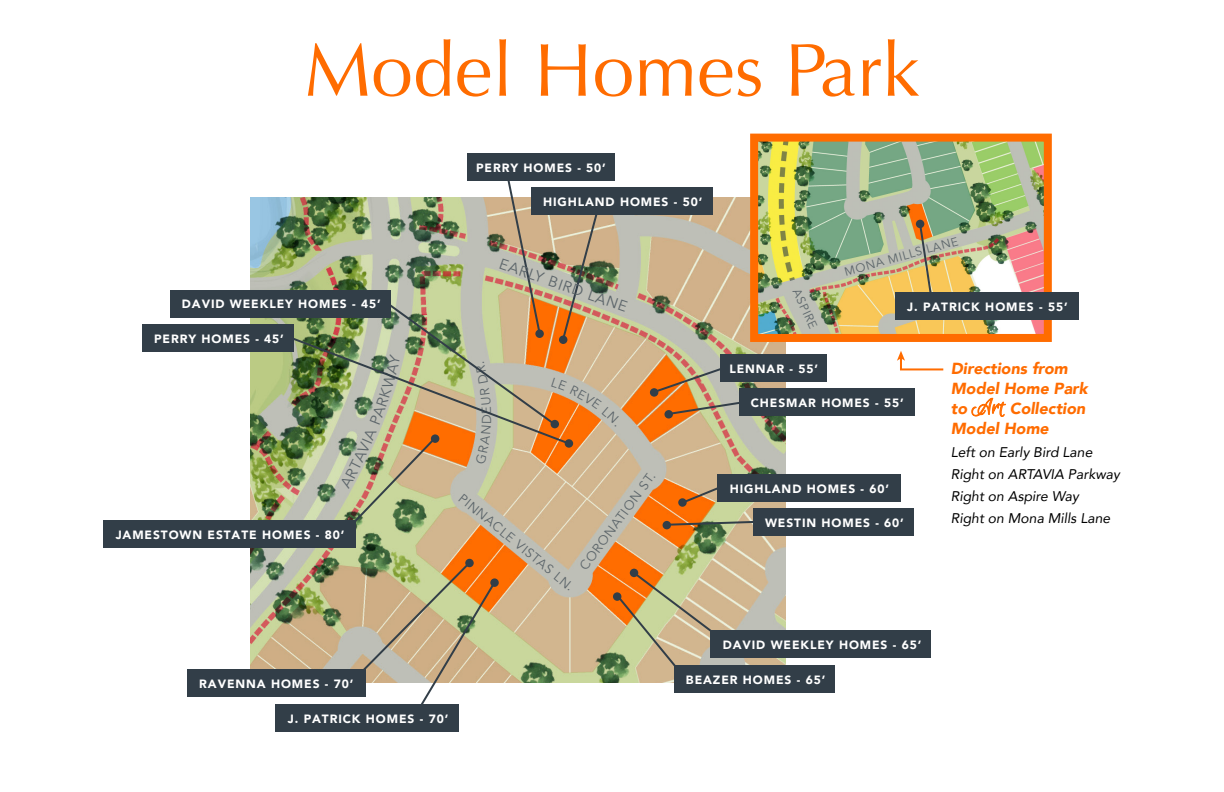
<style>
.page{position:relative;width:1224px;height:792px;background:#fff}
.page>*{position:absolute;margin:0;border:0;box-sizing:border-box;transform-origin:0 0}
.t1{font:75.2px "Optima";color:#ff6c00}
.t2{font:italic 900 16px/20px "Avenir";color:#ff6c00}
.t3{font:15px "Avenir";color:#5c656a}
.t4{font:italic 14px/22px "Avenir";color:#000}
.t5{font:13px "Avenir";color:#5c656a}
.t6{font:900 12px "Avenir";letter-spacing:.075em;color:#fff}
.t7{font:12px "Avenir";color:#5c656a}
.s1{font-family:"Euphoria Script";font-weight:400;font-style:normal;font-size:24px}
</style>
<div class="page">
<img style="left:250px;top:197px;width:536px;height:485px">
<div style="left:467px;top:154px;width:148px;height:27px;background:#323e48"></div>
<svg style="left:650px;top:388px;width:8px;height:9px"></svg>
<svg style="left:664px;top:410px;width:9px;height:9px"></svg>
<svg style="left:678px;top:498px;width:9px;height:9px"></svg>
<div style="left:630px;top:569px;width:8px;height:8px;background:#323e48;border-radius:50%"></div>
<div style="left:663px;top:521px;width:8px;height:8px;background:#323e48;border-radius:50%"></div>
<svg style="left:490px;top:578px;width:9px;height:9px"></svg>
<svg style="left:613px;top:592px;width:8px;height:9px"></svg>
<div style="left:531px;top:188px;width:182px;height:27px;background:#323e48"></div>
<div style="left:720px;top:355px;width:107px;height:27px;background:#323e48"></div>
<div style="left:739px;top:388px;width:175px;height:28px;background:#323e48"></div>
<div style="left:718px;top:474px;width:183px;height:27px;background:#323e48"></div>
<div style="left:187px;top:669px;width:178px;height:27px;background:#323e48"></div>
<div style="left:276px;top:704px;width:183px;height:27px;background:#323e48"></div>
<div style="left:753px;top:509px;width:160px;height:27px;background:#323e48"></div>
<div style="left:711px;top:631px;width:220px;height:27px;background:#323e48"></div>
<div style="left:104px;top:520px;width:252px;height:27px;background:#323e48"></div>
<div style="left:674px;top:665px;width:160px;height:28px;background:#323e48"></div>
<div style="left:170px;top:290px;width:220px;height:27px;background:#323e48"></div>
<div style="left:142px;top:325px;width:152px;height:27px;background:#323e48"></div>
<svg style="left:652px;top:365px;width:94px;height:51px;background:#b88858"></svg>
<svg style="left:680px;top:484px;width:45px;height:21px"></svg>
<svg style="left:665px;top:520px;width:88px;height:7px"></svg>
<svg style="left:615px;top:570px;width:103px;height:102px;background:#c4ab7a"></svg>
<svg style="left:358px;top:560px;width:139px;height:144px;background:#cbb68e"></svg>
<img style="left:759px;top:143px;width:284px;height:190px">
<div style="left:750px;top:134px;width:302px;height:208px;border:8px solid #ff6c00"></div>
<div style="left:895px;top:293px;width:183px;height:27px;background:#323e48"></div>
<svg style="left:918px;top:222px;width:15px;height:71px"></svg>
<div style="left:916px;top:220px;width:8px;height:8px;background:#323e48;border-radius:50%"></div>
<svg style="left:971px;top:398px;width:35px;height:19px"></svg>
<svg style="left:897px;top:351px;width:47px;height:20px"></svg>
<img style="left:287px;top:181px;width:332px;height:344px">
<h1 class="t1" style="left:304px;top:27px;width:617px">Model Homes Park</h1>
<p class="t6" style="left:182px;top:294px;width:200px">DAVID WEEKLEY HOMES - 45’</p>
<p class="t6" style="left:154px;top:329px;width:131px">PERRY HOMES - 45’</p>
<p class="t6" style="left:116px;top:524px;width:230px">JAMESTOWN ESTATE HOMES - 80’</p>
<p class="t6" style="left:476px;top:158px;width:131px">PERRY HOMES - 50’</p>
<p class="t6" style="left:543px;top:192px;width:161px">HIGHLAND HOMES - 50’</p>
<p class="t3" style="left:503px;top:255px;width:136px;rotate:19deg">EARLY BIRD LANE</p>
<p class="t5" style="left:577px;top:564px;width:120px;rotate:-54deg">CORONATION ST.</p>
<p class="t5" style="left:465px;top:491px;width:147px;rotate:39deg">PINNACLE VISTAS LN.</p>
<p class="t7" style="left:803px;top:286px;width:44px;rotate:65deg">ASPIRE</p>
<p class="t7" style="left:843px;top:265px;width:119px;rotate:-15deg">MONA MILLS LANE</p>
<p class="t6" style="left:907px;top:297px;width:162px">J. PATRICK HOMES - 55’</p>
<p class="t6" style="left:729px;top:359px;width:90px">LENNAR - 55’</p>
<p class="t6" style="left:751px;top:393px;width:154px">CHESMAR HOMES - 55’</p>
<p class="t6" style="left:730px;top:478px;width:161px">HIGHLAND HOMES - 60’</p>
<p class="t6" style="left:765px;top:513px;width:140px">WESTIN HOMES - 60’</p>
<h2 class="t2" style="left:951px;top:358px;width:138px">Directions from<br>Model Home Park to <span class="s1">Art</span> Collection<br>Model Home</h2>
<p class="t4" style="left:951px;top:441px;width:171px">Left on Early Bird Lane<br>Right on ARTAVIA Parkway<br>Right on Aspire Way<br>Right on Mona Mills Lane</p>
<p class="t6" style="left:199px;top:673px;width:156px">RAVENNA HOMES - 70’</p>
<p class="t6" style="left:288px;top:708px;width:162px">J. PATRICK HOMES - 70’</p>
<p class="t6" style="left:723px;top:635px;width:200px">DAVID WEEKLEY HOMES - 65’</p>
<p class="t6" style="left:686px;top:669px;width:141px">BEAZER HOMES - 65’</p>
</div>
